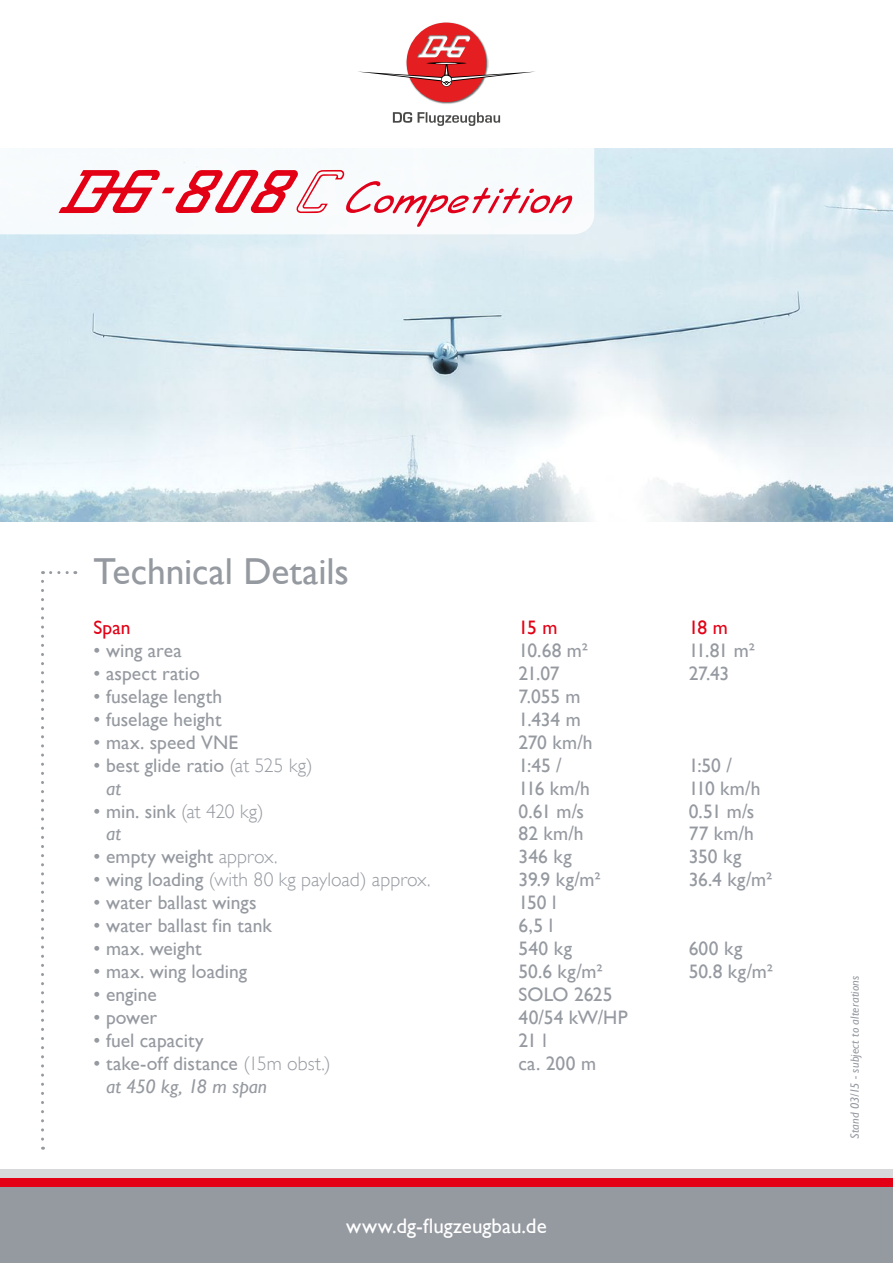
<style>
.page{position:relative;width:893px;height:1263px;background:#fff}
.page>*{position:absolute;margin:0;border:0;box-sizing:border-box;transform-origin:0 0}
.t1{font:37.5px "Gill Sans";letter-spacing:-.005em;color:#9599a0}
.t2{font:21px "Gill Sans";color:#fff}
.t3{font:19.5px "Gill Sans";color:#9599a0}
.t4{font:300 19.5px "Gill Sans";letter-spacing:.005em;color:#9599a0}
.t5{font:italic 19.5px "Gill Sans";color:#9599a0}
.t6{font:19.5px "Gill Sans";color:#e30015}
.t7{font:italic 12px "Gill Sans";letter-spacing:.015em;color:#9599a0}
.s1{font-weight:300}
.s2{font-weight:400}
</style>
<div class="page">
<img style="left:435px;top:102px;width:24px;height:2px">
<svg style="left:358px;top:22px;width:177px;height:80px"></svg>
<svg style="left:393px;top:112px;width:107px;height:13px"></svg>
<img style="left:0;top:149px;width:893px;height:372px">
<div style="left:0;top:1186px;width:893px;height:77px;background:#9599a0"></div>
<div style="left:0;top:1178px;width:893px;height:8px;background:#e30015"></div>
<div style="left:0;top:1169px;width:893px;height:9px;background:#d7d8da"></div>
<svg style="left:41px;top:571px;width:3px;height:568px"></svg>
<svg style="left:51px;top:571px;width:25px;height:3px"></svg>
<svg style="left:0;top:149px;width:594px;height:85px"></svg>
<svg style="left:59px;top:170px;width:513px;height:57px"></svg>
<h1 class="t1" style="left:93px;top:549px;width:257px">Technical Details</h1>
<p class="t6" style="left:93px;top:616px;width:39px">Span</p>
<p class="t6" style="left:519px;top:616px;width:40px">15 m</p>
<p class="t6" style="left:689px;top:616px;width:41px">18 m</p>
<p class="t3" style="left:93px;top:639px;width:90px">• wing area</p>
<p class="t3" style="left:519px;top:639px;width:71px">10.68 m²</p>
<p class="t3" style="left:689px;top:639px;width:68px">11.81 m²</p>
<p class="t3" style="left:93px;top:662px;width:108px">• aspect ratio</p>
<p class="t3" style="left:519px;top:662px;width:42px">21.07</p>
<p class="t3" style="left:689px;top:662px;width:42px">27.43</p>
<p class="t3" style="left:93px;top:685px;width:131px">• fuselage length</p>
<p class="t3" style="left:519px;top:685px;width:64px">7.055 m</p>
<p class="t3" style="left:93px;top:708px;width:130px">• fuselage height</p>
<p class="t3" style="left:519px;top:708px;width:64px">1.434 m</p>
<p class="t3" style="left:93px;top:731px;width:146px">• max. speed VNE</p>
<p class="t3" style="left:519px;top:731px;width:76px">270 km/h</p>
<p class="t3" style="left:93px;top:754px;width:221px">• best glide ratio <span class="s1">(at 525 kg)</span></p>
<p class="t3" style="left:519px;top:754px;width:45px">1:45 /</p>
<p class="t3" style="left:689px;top:754px;width:45px">1:50 /</p>
<p class="t5" style="left:106px;top:777px;width:16px">at</p>
<p class="t3" style="left:519px;top:777px;width:73px">116 km/h</p>
<p class="t3" style="left:689px;top:777px;width:73px">110 km/h</p>
<p class="t3" style="left:93px;top:800px;width:172px">• min. sink <span class="s1">(at 420 kg)</span></p>
<p class="t3" style="left:519px;top:800px;width:67px">0.61 m/s</p>
<p class="t3" style="left:689px;top:800px;width:67px">0.51 m/s</p>
<p class="t5" style="left:106px;top:823px;width:16px">at</p>
<p class="t3" style="left:519px;top:823px;width:67px">82 km/h</p>
<p class="t3" style="left:689px;top:823px;width:67px">77 km/h</p>
<p class="t3" style="left:93px;top:845px;width:186px">• empty weight <span class="s1">approx.</span></p>
<p class="t3" style="left:519px;top:845px;width:55px">346 kg</p>
<p class="t3" style="left:689px;top:845px;width:54px">350 kg</p>
<p class="t4" style="left:93px;top:868px;width:339px"><span class="s2">• wing loading</span> (with 80 kg payload) approx.</p>
<p class="t3" style="left:519px;top:868px;width:84px">39.9 kg/m²</p>
<p class="t3" style="left:689px;top:868px;width:85px">36.4 kg/m²</p>
<p class="t3" style="left:93px;top:891px;width:165px">• water ballast wings</p>
<p class="t3" style="left:519px;top:891px;width:39px">150 l</p>
<p class="t3" style="left:93px;top:914px;width:180px">• water ballast fin tank</p>
<p class="t3" style="left:519px;top:914px;width:36px">6,5 l</p>
<p class="t3" style="left:93px;top:937px;width:110px">• max. weight</p>
<p class="t3" style="left:519px;top:937px;width:55px">540 kg</p>
<p class="t3" style="left:689px;top:937px;width:55px">600 kg</p>
<p class="t3" style="left:93px;top:960px;width:155px">• max. wing loading</p>
<p class="t3" style="left:519px;top:960px;width:86px">50.6 kg/m²</p>
<p class="t3" style="left:689px;top:960px;width:86px">50.8 kg/m²</p>
<p class="t3" style="left:93px;top:983px;width:65px">• engine</p>
<p class="t3" style="left:519px;top:983px;width:95px">SOLO 2625</p>
<p class="t3" style="left:93px;top:1006px;width:65px">• power</p>
<p class="t3" style="left:519px;top:1006px;width:111px">40/54 kW/HP</p>
<p class="t3" style="left:93px;top:1029px;width:112px">• fuel capacity</p>
<p class="t3" style="left:519px;top:1029px;width:30px">21 l</p>
<p class="t3" style="left:93px;top:1052px;width:239px">• take-off distance <span class="s1">(15m obst.)</span></p>
<p class="t3" style="left:519px;top:1052px;width:79px">ca. 200 m</p>
<p class="t5" style="left:106px;top:1075px;width:163px">at 450 kg, 18 m span</p>
<p class="t2" style="left:346px;top:1214px;width:202px">www.dg-flugzeugbau.de</p>
<p class="t7" style="left:848px;top:1139px;width:165px;rotate:-90deg">Stand 03/15 - subject to alterations</p>
</div>
